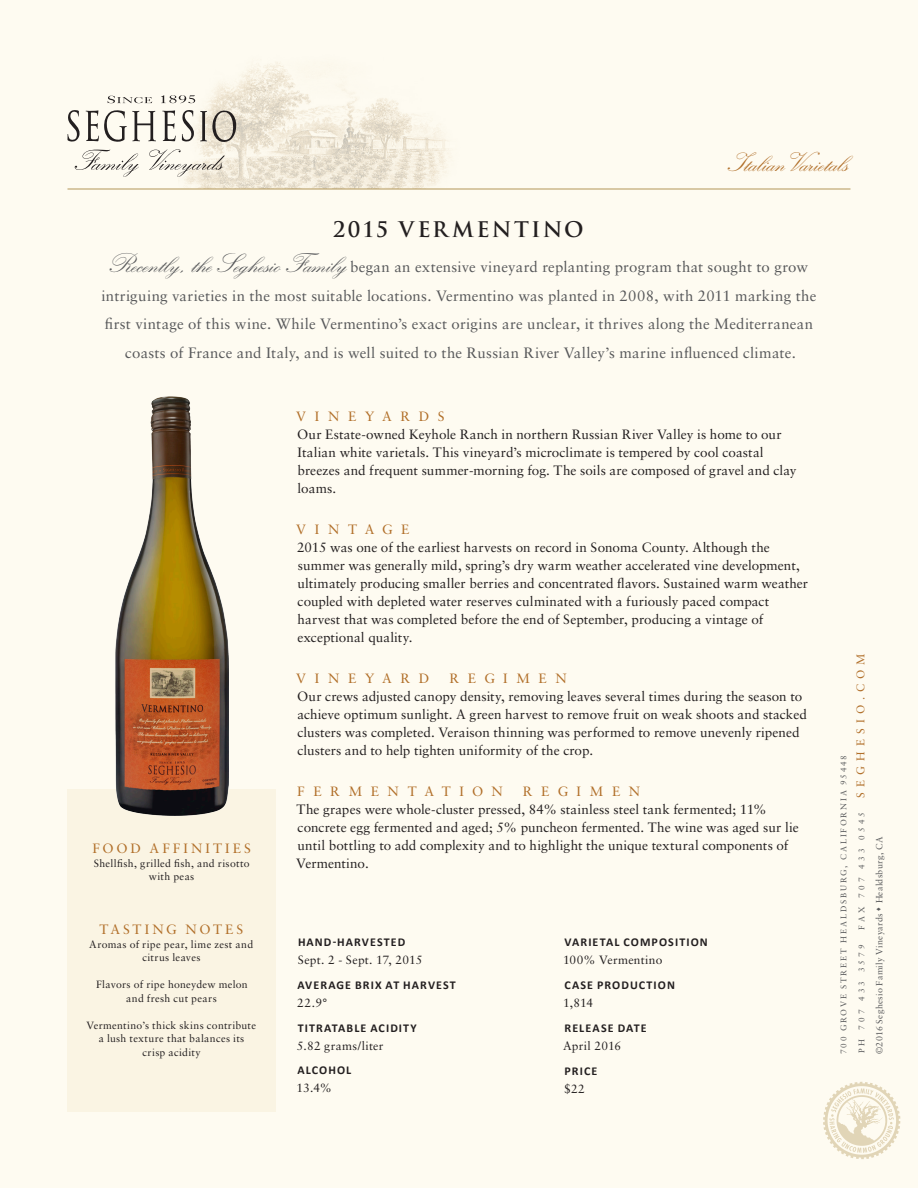
<style>
.page{position:relative;width:918px;height:1188px;background:#fefbf1}
.page>*{position:absolute;margin:0;border:0;box-sizing:border-box;transform-origin:0 0}
.t1{font:700 27px "Kuenstler Script LT Std 2";color:#b16f29}
.t2{font:700 21px "Trajan Pro";letter-spacing:.105em;color:#231f20}
.Intro_Body{font:15px/28.5px "Sabon LT Std";letter-spacing:.015em;color:#57585a;text-align:center}
.Body{font:13.5px/18px "Sabon LT Std";letter-spacing:.005em;color:#231f20}
.t3{font:13.5px "Sabon LT Std";letter-spacing:.635em;color:#b16f29}
.t4{font:13.5px "Sabon LT Std";letter-spacing:.645em;color:#b16f29}
.t5{font:13.5px "Sabon LT Std";letter-spacing:.225em;color:#b16f29}
.t6{font:13.5px "Sabon LT Std";letter-spacing:.615em;color:#b16f29}
.t7{font:13.5px "Sabon LT Std";letter-spacing:.21em;color:#b16f29}
.t8{font:700 12px "Calibri";letter-spacing:.09em;color:#231f20}
.t9{font:12px "Sabon LT Std";letter-spacing:.02em;color:#231f20}
.t10{font:11.25px "Sabon LT Std";letter-spacing:.46em;color:#b16f29}
.Notes{font:10.5px/13.5px "Sabon LT Std";letter-spacing:.03em;color:#231f20;text-align:center}
.t11{font:9px "Sabon LT Std";letter-spacing:.035em;color:#57585a}
.t12{font:8.25px/18px "Sabon LT Std";letter-spacing:.24em;color:#57585a}
.t13{font:8.25px "Sabon LT Std";letter-spacing:.395em;color:#57585a}
.s1{font-family:"Kuenstler Script LT Std 2";font-weight:700;font-size:27px}
</style>
<div class="page">
<img style="left:178px;top:62px;width:284px;height:127px">
<hr style="left:67px;top:189px;width:783px;height:1px;background:#b39758">
<svg style="left:823px;top:1082px;width:77px;height:77px"></svg>
<div style="left:68px;top:789px;width:208px;height:322px;background:#faf4e3"></div>
<img style="left:115px;top:396px;width:113px;height:419px">
<svg style="left:75px;top:150px;width:64px;height:27px"></svg>
<svg style="left:149px;top:149px;width:76px;height:28px"></svg>
<svg style="left:108px;top:96px;width:44px;height:7px"></svg>
<svg style="left:161px;top:95px;width:34px;height:8px"></svg>
<svg style="left:67px;top:110px;width:13px;height:32px"></svg>
<svg style="left:162px;top:110px;width:14px;height:31px"></svg>
<svg style="left:86px;top:110px;width:70px;height:32px"></svg>
<svg style="left:200px;top:110px;width:39px;height:32px"></svg>
<svg style="left:182px;top:110px;width:12px;height:32px"></svg>
<h1 class="t1" style="left:727px;top:148px;width:121px">Italian Varietals</h1>
<p class="t2" style="left:333px;top:216px;width:252px">2015 VERMENTINO</p>
<p class="Intro_Body" style="left:101px;top:252px;width:716px"><span class="s1">Recently , the Seghesio Family</span> began an extensive vineyard replanting program that sought to grow intriguing varieties in the most suitable locations. Vermentino was planted in 2008, with 2011 marking the first vintage of this wine. While Vermentino’s exact origins are unclear, it thrives along the Mediterranean coasts of France and Italy, and is well suited to the Russian River Valley’s marine influenced climate.</p>
<p class="t5" style="left:92px;top:841px;width:160px">FOOD AFFINITIES</p>
<p class="Notes" style="left:94px;top:856px;width:157px">Shellfish, grilled fish, and risotto with peas</p>
<p class="t7" style="left:99px;top:922px;width:145px">TASTING NOTES</p>
<p class="Notes" style="left:89px;top:937px;width:165px">Aromas of ripe pear, lime zest and citrus leaves</p>
<p class="Notes" style="left:96px;top:978px;width:153px">Flavors of ripe honeydew melon and fresh cut pears</p>
<p class="Notes" style="left:86px;top:1018px;width:171px">Vermentino’s thick skins contribute a lush texture that balances its crisp acidity</p>
<p class="t4" style="left:296px;top:408px;width:150px">VINEYARDS</p>
<p class="Body" style="left:297px;top:425px;width:501px">Our Estate-owned Keyhole Ranch in northern Russian River Valley is home to our Italian white varietals. This vineyard’s microclimate is tempered by cool coastal breezes and frequent summer-morning fog. The soils are composed of gravel and clay loams.</p>
<p class="t3" style="left:296px;top:521px;width:115px">VINTAGE</p>
<p class="Body" style="left:297px;top:538px;width:513px">2015 was one of the earliest harvests on record in Sonoma County. Although the summer was generally mild, spring’s dry warm weather accelerated vine development, ultimately producing smaller berries and concentrated flavors. Sustained warm weather coupled with depleted water reserves culminated with a furiously paced compact harvest that was completed before the end of September, producing a vintage of exceptional quality.</p>
<p class="t4" style="left:296px;top:670px;width:135px">VINEYARD</p>
<p class="t3" style="left:449px;top:670px;width:119px">REGIMEN</p>
<p class="Body" style="left:297px;top:687px;width:511px">Our crews adjusted canopy density, removing leaves several times during the season to achieve optimum sunlight. A green harvest to remove fruit on weak shoots and stacked clusters was completed. Veraison thinning was performed to remove unevenly ripened clusters and to help tighten uniformity of the crop.</p>
<p class="t6" style="left:297px;top:784px;width:207px">FERMENTATION</p>
<p class="t3" style="left:523px;top:784px;width:119px">REGIMEN</p>
<p class="Body" style="left:296px;top:801px;width:504px">The grapes were whole-cluster pressed, 84% stainless steel tank fermented; 11% concrete egg fermented and aged; 5% puncheon fermented. The wine was aged sur lie until bottling to add complexity and to highlight the unique textural components of Vermentino.</p>
<p class="t8" style="left:298px;top:935px;width:109px">HAND-HARVESTED</p>
<p class="t9" style="left:298px;top:953px;width:126px">Sept. 2 - Sept. 17, 2015</p>
<p class="t8" style="left:297px;top:978px;width:160px">AVERAGE BRIX AT HARVEST</p>
<p class="t9" style="left:297px;top:996px;width:32px">22.9°</p>
<p class="t8" style="left:298px;top:1020px;width:121px">TITRATABLE ACIDITY</p>
<p class="t9" style="left:297px;top:1038px;width:88px">5.82 grams/liter</p>
<p class="t8" style="left:297px;top:1062px;width:55px">ALCOHOL</p>
<p class="t9" style="left:296px;top:1080px;width:37px">13.4%</p>
<p class="t8" style="left:564px;top:935px;width:145px">VARIETAL COMPOSITION</p>
<p class="t9" style="left:563px;top:953px;width:101px">100% Vermentino</p>
<p class="t8" style="left:564px;top:978px;width:112px">CASE PRODUCTION</p>
<p class="t9" style="left:563px;top:996px;width:32px">1,814</p>
<p class="t8" style="left:565px;top:1020px;width:84px">RELEASE DATE</p>
<p class="t9" style="left:563px;top:1038px;width:60px">April 2016</p>
<p class="t8" style="left:565px;top:1063px;width:34px">PRICE</p>
<p class="t9" style="left:564px;top:1081px;width:22px">$22</p>
<p class="t10" style="left:854px;top:798px;width:146px;rotate:-90deg">SEGHESIO.COM</p>
<p class="t12" style="left:835px;top:1054px;width:300px;rotate:-90deg">700 GROVE STREET HEALDSBURG, CALIFORNIA 95448<br>PH 707 433 3579</p>
<p class="t13" style="left:857px;top:930px;width:120px;rotate:-90deg">FAX 707 433 0545</p>
<p class="t11" style="left:874px;top:1054px;width:219px;rotate:-90deg">©2016 Seghesio Family Vineyards ♦ Healdsburg, CA</p>
</div>
